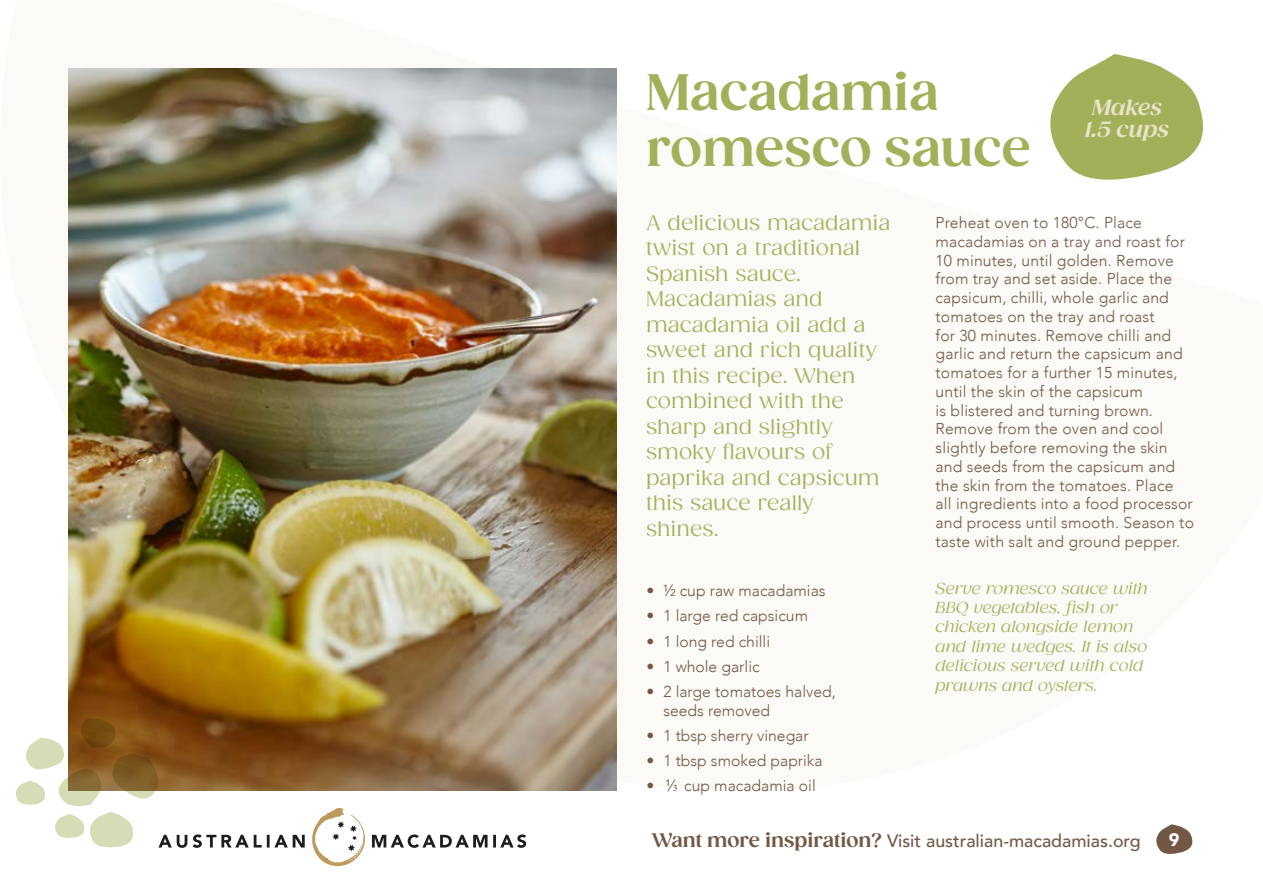
<style>
.page{position:relative;width:1263px;height:893px;background:#fff}
.page>*{position:absolute;margin:0;border:0;box-sizing:border-box;transform-origin:0 0}
.PG2_headings{font:700 49.5px/55.5px "Gazpacho";color:#a3b059}
.PG2_headings-2{font:italic 700 21.15px/22.2px "Gazpacho";letter-spacing:.005em;color:#e8e3c9;text-align:center}
.Recipe_Intro{font:20.25px/25.5px "Gazpacho";color:#a3b059}
.t1{font:900 18px "Avenir";color:#fff}
.t2{font:500 17.85px "Avenir";color:#735745}
.Recipe_text{font:300 15.75px/18.8px "Avenir";letter-spacing:.01em;color:#735745}
.Recipe_Intro-2{font:italic 15.45px/19.4px "Gazpacho";color:#a3b059}
.s1{font-style:italic}
.s2{font-family:"Minion Pro";font-weight:400;font-size:9.9px}
.s3{font-family:"Gazpacho";font-weight:700;font-size:18.9px}
</style>
<div class="page">
<img style="left:68px;top:68px;width:549px;height:723px">
<svg style="left:1050px;top:54px;width:154px;height:126px"></svg>
<svg style="left:16px;top:718px;width:289px;height:130px"></svg>
<svg style="left:1156px;top:824px;width:37px;height:30px"></svg>
<p class="PG2_headings" style="left:646px;top:65px;width:386px">Macadamia romesco sauce</p>
<p class="PG2_headings-2" style="left:1085px;top:96px;width:85px">Makes<br>1.5 cups</p>
<p class="Recipe_Intro" style="left:646px;top:209px;width:246px">A delicious macadamia twist on a traditional<br>Spanish sauce.<br>Macadamias and macadamia oil add a sweet and rich quality in this recipe. When combined with the sharp and slightly smoky flavours of paprika and capsicum this sauce really shines.</p>
<p class="Recipe_text" style="left:646px;top:581px;width:181px">• ½ cup raw macadamias</p>
<p class="Recipe_text" style="left:646px;top:607px;width:163px">• 1 large red capsicum</p>
<p class="Recipe_text" style="left:646px;top:632px;width:125px">• 1 long red chilli</p>
<p class="Recipe_text" style="left:646px;top:657px;width:115px">• 1 whole garlic</p>
<p class="Recipe_text" style="left:663px;top:682px;width:174px;text-indent:-17px">• 2 large tomatoes halved, seeds removed</p>
<p class="Recipe_text" style="left:646px;top:726px;width:164px">• 1 tbsp sherry vinegar</p>
<p class="Recipe_text" style="left:646px;top:751px;width:178px">• 1 tbsp smoked paprika</p>
<p class="Recipe_text" style="left:646px;top:776px;width:171px">• <sup>1</sup><span class="s1">/</span><span class="s2">3</span> cup macadamia oil</p>
<p class="Recipe_text" style="left:935px;top:213px;width:260px">Preheat oven to 180°C. Place macadamias on a tray and roast for<br>10 minutes, until golden. Remove from tray and set aside. Place the capsicum, chilli, whole garlic and tomatoes on the tray and roast<br>for 30 minutes. Remove chilli and garlic and return the capsicum and tomatoes for a further 15 minutes, until the skin of the capsicum<br>is blistered and turning brown.<br>Remove from the oven and cool slightly before removing the skin and seeds from the capsicum and the skin from the tomatoes. Place<br>all ingredients into a food processor and process until smooth. Season to taste with salt and ground pepper.</p>
<p class="Recipe_Intro-2" style="left:935px;top:578px;width:214px">Serve romesco sauce with<br>BBQ vegetables, fish or chicken alongside lemon and lime wedges. It is also delicious served with cold prawns and oysters.</p>
<p class="t2" style="left:651px;top:826px;width:491px"><span class="s3">Want more inspiration?</span> Visit australian-macadamias.org</p>
<p class="t1" style="left:1169px;top:824px;width:12px">9</p>
</div>
